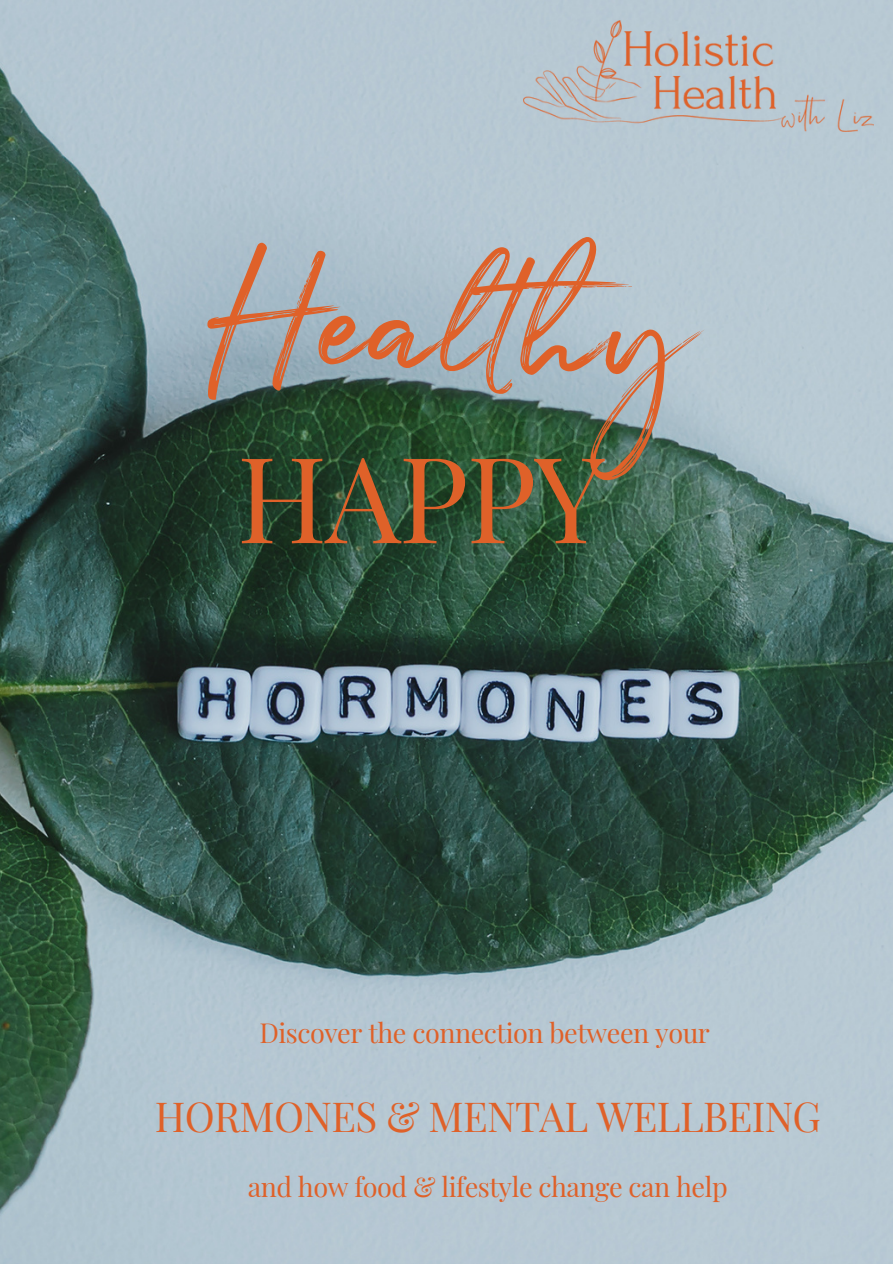
<style>
.page{position:relative;width:893px;height:1264px;background:#fff}
.page>*{position:absolute;margin:0;border:0;box-sizing:border-box;transform-origin:0 0}
.t1{font:172.35px "Julietta Messie Demo";color:#df6129}
.t2{font:119.55px "Playfair Display";letter-spacing:-.015em;color:#df6129}
.t3{font:40.5px "Playfair Display";letter-spacing:-.015em;color:#df6129}
.t4{font:27px "Playfair Display";letter-spacing:-.015em;color:#df6129}
</style>
<div class="page">
<img style="left:0;top:0;width:892px;height:1263px">
<img style="left:523px;top:20px;width:350px;height:111px">
<p class="t1" style="left:207px;top:265px;width:481px">Healthy</p>
<h2 class="t2" style="left:237px;top:414px;width:370px">HAPPY</h2>
<p class="t4" style="left:259px;top:1013px;width:452px">Discover the connection between your</p>
<p class="t3" style="left:155px;top:1087px;width:667px">HORMONES &amp; MENTAL WELLBEING</p>
<p class="t4" style="left:248px;top:1167px;width:481px">and how food &amp; lifestyle change can help</p>
</div>
